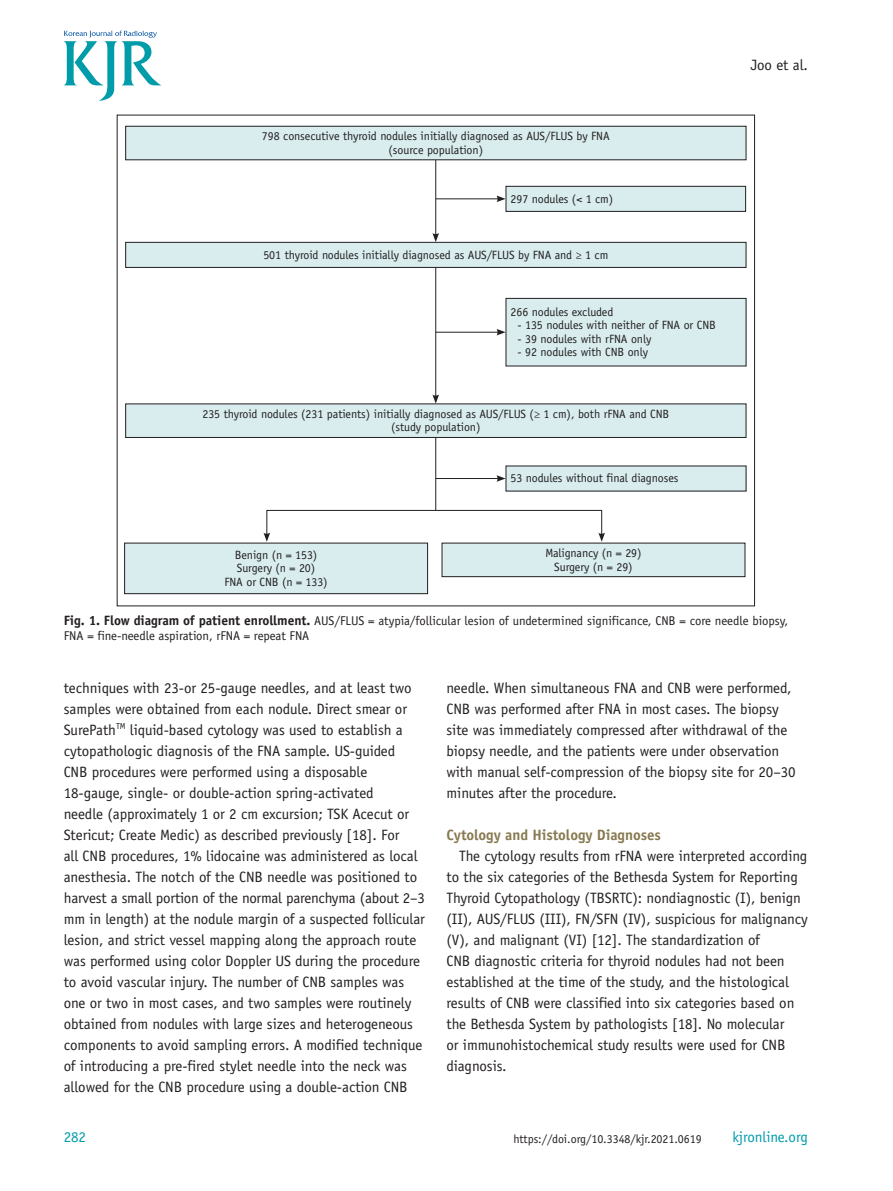
<style>
.page{position:relative;width:893px;height:1191px;background:#fff}
.page>*{position:absolute;margin:0;border:0;box-sizing:border-box;transform-origin:0 0}
.t1{font:15px/21px "Officina Sans Std";letter-spacing:-.005em;color:#231f20}
.t2{font:700 15px "Officina Sans Std";letter-spacing:-.005em;color:#887a51}
.t3{font:15px "Officina Sans Std";letter-spacing:-.005em;color:#009caa}
.t4{font:12.75px/15.8px "Officina Sans Std";color:#231f20}
.t5{font:12px/13.5px "Officina Sans Std";letter-spacing:-.005em;color:#231f20;text-align:center}
.s1{font-weight:700;font-size:13.5px}
</style>
<div class="page">
<svg style="left:64px;top:31px;width:97px;height:70px"></svg>
<div style="left:126px;top:126px;width:620px;height:34px;background:#d9edef"></div>
<div style="left:125px;top:126px;width:621px;height:34px;border:1px solid #231f20"></div>
<div style="left:126px;top:404px;width:620px;height:33px;background:#d9edef"></div>
<div style="left:125px;top:404px;width:621px;height:34px;border:1px solid #231f20"></div>
<div style="left:125px;top:543px;width:303px;height:50px;background:#d9edef"></div>
<div style="left:124px;top:543px;width:304px;height:51px;border:1px solid #231f20"></div>
<div style="left:442px;top:543px;width:303px;height:33px;background:#d9edef"></div>
<div style="left:442px;top:543px;width:303px;height:34px;border:1px solid #231f20"></div>
<div style="left:506px;top:466px;width:240px;height:25px;background:#d9edef"></div>
<div style="left:506px;top:186px;width:240px;height:25px;background:#d9edef"></div>
<div style="left:506px;top:186px;width:240px;height:26px;border:1px solid #231f20"></div>
<div style="left:506px;top:298px;width:240px;height:68px;background:#d9edef"></div>
<div style="left:506px;top:298px;width:240px;height:68px;border:1px solid #231f20"></div>
<div style="left:126px;top:242px;width:620px;height:25px;background:#d9edef"></div>
<div style="left:125px;top:242px;width:621px;height:26px;border:1px solid #231f20"></div>
<hr style="left:435px;top:160px;width:1px;height:75px;background:#231f20">
<svg style="left:432px;top:233px;width:7px;height:9px"></svg>
<hr style="left:435px;top:268px;width:1px;height:129px;background:#231f20">
<svg style="left:432px;top:394px;width:7px;height:10px"></svg>
<hr style="left:435px;top:437px;width:1px;height:73px;background:#231f20">
<hr style="left:436px;top:199px;width:63px;height:1px;background:#231f20">
<svg style="left:496px;top:195px;width:10px;height:7px"></svg>
<hr style="left:436px;top:332px;width:63px;height:1px;background:#231f20">
<svg style="left:496px;top:329px;width:10px;height:6px"></svg>
<hr style="left:436px;top:478px;width:63px;height:1px;background:#231f20">
<svg style="left:496px;top:475px;width:10px;height:7px"></svg>
<div style="left:267px;top:510px;width:335px;height:25px;border:1px solid #231f20"></div>
<svg style="left:264px;top:533px;width:6px;height:9px"></svg>
<svg style="left:598px;top:533px;width:7px;height:9px"></svg>
<p class="t5" style="left:262px;top:129px;width:349px">798 consecutive thyroid nodules initially diagnosed as AUS/FLUS by FNA (source population)</p>
<p class="t5" style="left:510px;top:192px;width:104px">297 nodules (&lt; 1 cm)</p>
<p class="t5" style="left:263px;top:248px;width:346px">501 thyroid nodules initially diagnosed as AUS/FLUS by FNA and ≥ 1 cm</p>
<p class="t5" style="left:510px;top:305px;width:104px">266 nodules excluded</p>
<p class="t5" style="left:517px;top:319px;width:200px">- 135 nodules with neither of FNA or CNB</p>
<p class="t5" style="left:517px;top:332px;width:136px">- 39 nodules with rFNA only</p>
<p class="t5" style="left:517px;top:346px;width:132px">- 92 nodules with CNB only</p>
<p class="t5" style="left:202px;top:407px;width:468px">235 thyroid nodules (231 patients) initially diagnosed as AUS/FLUS (≥ 1 cm), both rFNA and CNB (study population)</p>
<p class="t5" style="left:510px;top:472px;width:170px">53 nodules without final diagnoses</p>
<p class="t5" style="left:224px;top:548px;width:105px">Benign (n = 153)<br>Surgery (n = 20)<br>FNA or CNB (n = 133)</p>
<p class="t5" style="left:545px;top:546px;width:98px">Malignancy (n = 29)<br>Surgery (n = 29)</p>
<p class="t1" style="left:751px;top:54px;width:59px">Joo et al.</p>
<p class="t4" style="left:64px;top:612px;width:726px"><span class="s1">Fig. 1. Flow diagram of patient enrollment.</span> AUS/FLUS = atypia/follicular lesion of undetermined significance, CNB = core needle biopsy,<br>FNA = fine-needle aspiration, rFNA = repeat FNA</p>
<p class="t1" style="left:64px;top:678px;width:363px">techniques with 23-or 25-gauge needles, and at least two samples were obtained from each nodule. Direct smear or SurePath<sup>TM</sup> liquid-based cytology was used to establish a cytopathologic diagnosis of the FNA sample. US-guided<br>CNB procedures were performed using a disposable 18-gauge, single- or double-action spring-activated<br>needle (approximately 1 or 2 cm excursion; TSK Acecut or Stericut; Create Medic) as described previously [18]. For<br>all CNB procedures, 1% lidocaine was administered as local anesthesia. The notch of the CNB needle was positioned to harvest a small portion of the normal parenchyma (about 2–3 mm in length) at the nodule margin of a suspected follicular lesion, and strict vessel mapping along the approach route was performed using color Doppler US during the procedure to avoid vascular injury. The number of CNB samples was one or two in most cases, and two samples were routinely obtained from nodules with large sizes and heterogeneous components to avoid sampling errors. A modified technique of introducing a pre-fired stylet needle into the neck was allowed for the CNB procedure using a double-action CNB</p>
<p class="t1" style="left:446px;top:678px;width:351px">needle. When simultaneous FNA and CNB were performed, CNB was performed after FNA in most cases. The biopsy site was immediately compressed after withdrawal of the biopsy needle, and the patients were under observation with manual self-compression of the biopsy site for 20–30 minutes after the procedure.</p>
<p class="t2" style="left:446px;top:826px;width:216px">Cytology and Histology Diagnoses</p>
<p class="t1" style="left:446px;top:846px;width:363px;text-indent:13px">The cytology results from rFNA were interpreted according to the six categories of the Bethesda System for Reporting Thyroid Cytopathology (TBSRTC): nondiagnostic (I), benign (II), AUS/FLUS (III), FN/SFN (IV), suspicious for malignancy (V), and malignant (VI) [12]. The standardization of<br>CNB diagnostic criteria for thyroid nodules had not been established at the time of the study, and the histological results of CNB were classified into six categories based on the Bethesda System by pathologists [18]. No molecular<br>or immunohistochemical study results were used for CNB diagnosis.</p>
<p class="t3" style="left:64px;top:1128px;width:24px">282</p>
<p class="t5" style="left:513px;top:1132px;width:190px">https://doi.org/10.3348/kjr.2021.0619</p>
<p class="t3" style="left:732px;top:1128px;width:77px">kjronline.org</p>
</div>
